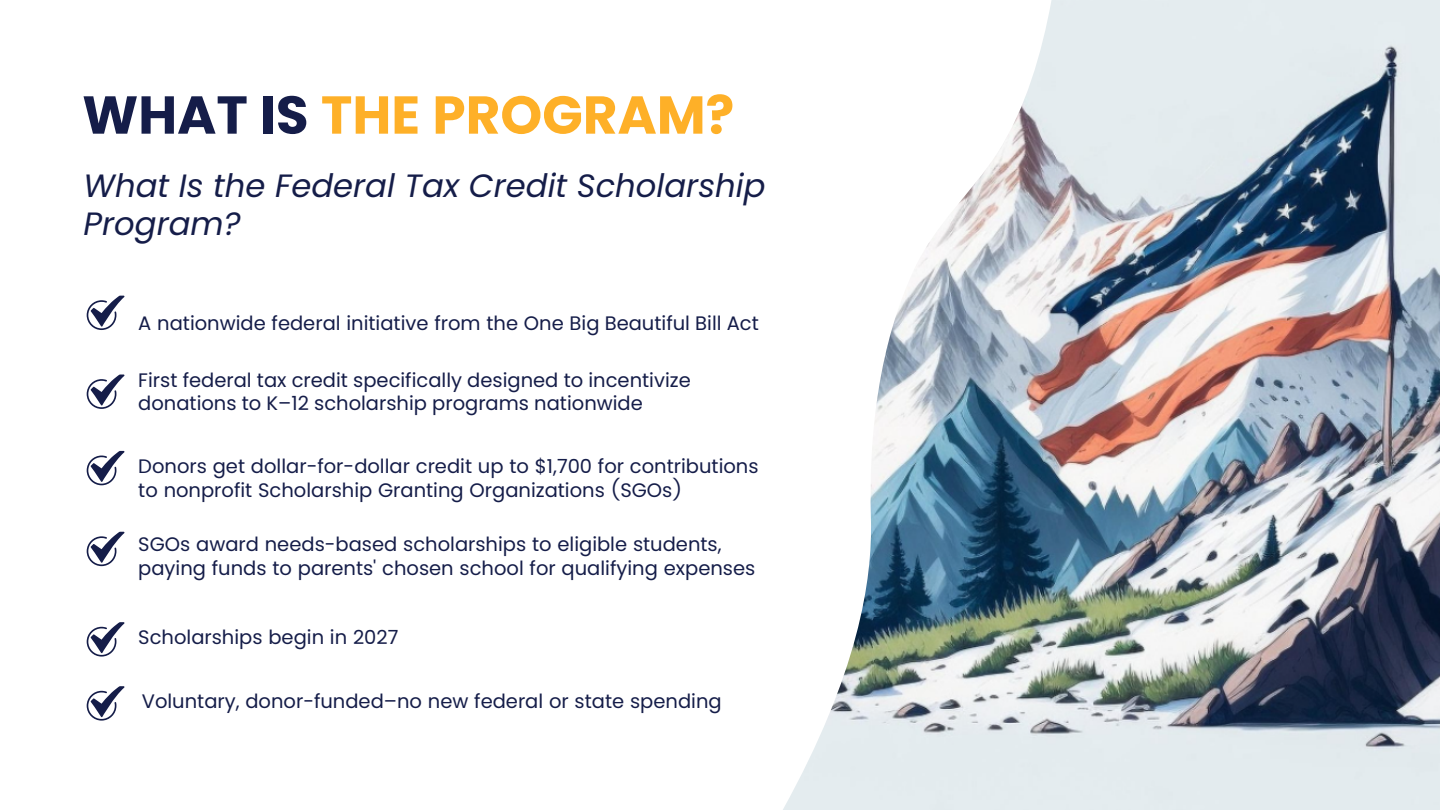
<style>
.page{position:relative;width:1440px;height:810px;background:#fff}
.page>*{position:absolute;margin:0;border:0;box-sizing:border-box;transform-origin:0 0}
.t1{font:700 53.25px "Poppins";color:#feb028}
.t2{font:italic 32.25px/38.7px "Poppins";color:#151d49}
.t3{font:19.5px/23.4px "Poppins";color:#151d49}
.s1{color:#151d49}
</style>
<div class="page">
<img style="left:783px;top:0;width:657px;height:810px">
<svg style="left:87px;top:296px;width:37px;height:34px"></svg>
<svg style="left:87px;top:375px;width:37px;height:34px"></svg>
<svg style="left:87px;top:451px;width:37px;height:34px"></svg>
<svg style="left:87px;top:532px;width:37px;height:34px"></svg>
<svg style="left:87px;top:622px;width:37px;height:35px"></svg>
<svg style="left:87px;top:686px;width:37px;height:35px"></svg>
<h1 class="t1" style="left:82px;top:84px;width:654px"><span class="s1">WHAT IS</span> THE PROGRAM?</h1>
<h2 class="t2" style="left:84px;top:166px;width:683px">What Is the Federal Tax Credit Scholarship<br>Program?</h2>
<p class="t3" style="left:138px;top:312px;width:622px">A nationwide federal initiative from the One Big Beautiful Bill Act</p>
<p class="t3" style="left:138px;top:368px;width:554px">First federal tax credit specifically designed to incentivize donations to K–12 scholarship programs nationwide</p>
<p class="t3" style="left:138px;top:455px;width:622px">Donors get dollar-for-dollar credit up to $1,700 for contributions to nonprofit Scholarship Granting Organizations (SGOs)</p>
<p class="t3" style="left:138px;top:533px;width:619px">SGOs award needs-based scholarships to eligible students, paying funds to parents' chosen school for qualifying expenses</p>
<p class="t3" style="left:138px;top:625px;width:262px">Scholarships begin in 2027</p>
<p class="t3" style="left:142px;top:690px;width:581px">Voluntary, donor-funded–no new federal or state spending</p>
</div>
